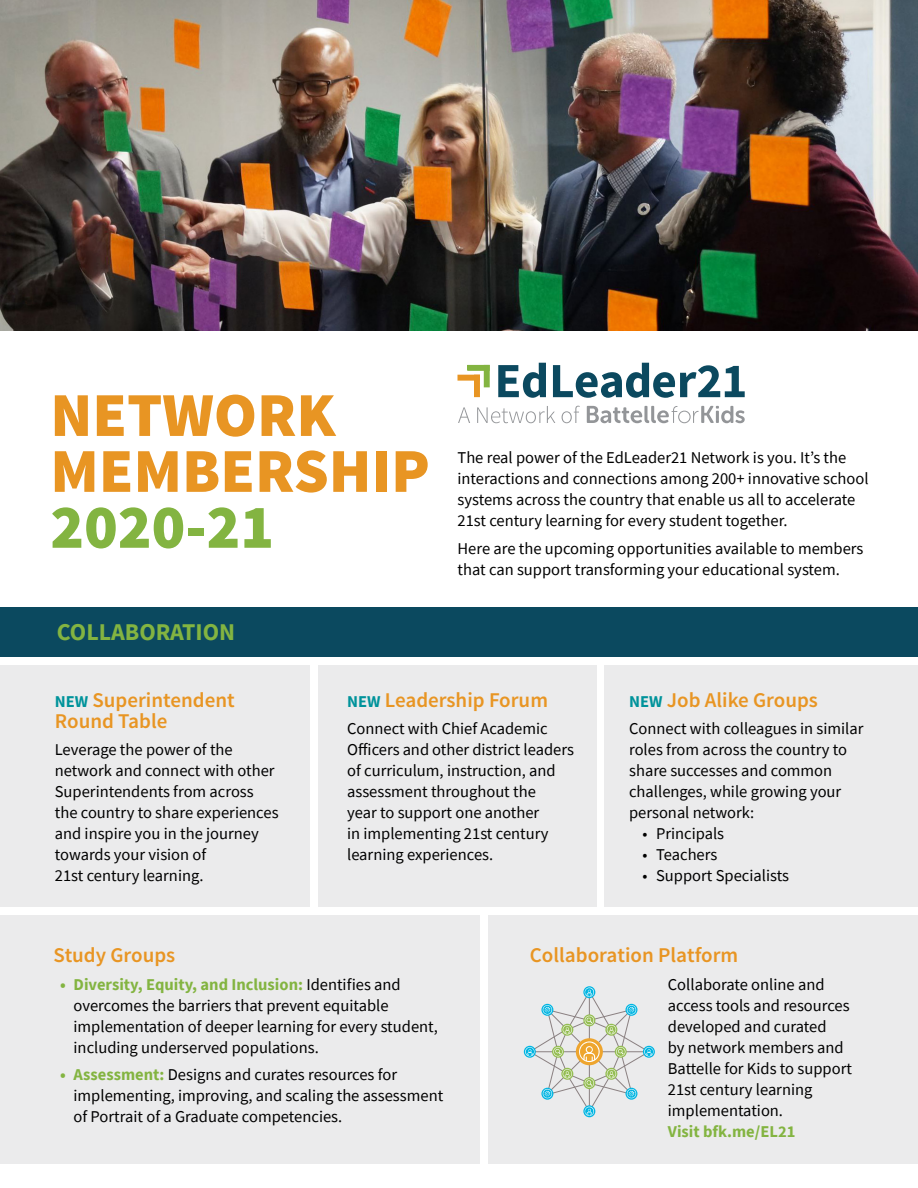
<style>
.page{position:relative;width:918px;height:1188px;background:#fff}
.page>*{position:absolute;margin:0;border:0;box-sizing:border-box;transform-origin:0 0}
.t1{font:900 62.55px/55.9px "Source Sans Pro";color:#e89523}
.t2{font:700 24px "Source Sans Pro";color:#83b441}
.t3{font:600 21px/21px "Source Sans Pro";color:#e89523}
.t4{font:16.5px/21px "Source Sans Pro";color:#000}
.s1{color:#83b441}
.s2{font-weight:700;font-size:16.5px;color:#00939b}
.s3{font-weight:700;color:#83b441}
</style>
<div class="page">
<img style="left:0;top:0;width:918px;height:330px">
<div style="left:0;top:608px;width:918px;height:49px;background:#0b495f"></div>
<div style="left:0;top:665px;width:310px;height:242px;background:#ebebec"></div>
<div style="left:319px;top:665px;width:278px;height:242px;background:#ebebec"></div>
<div style="left:0;top:915px;width:480px;height:249px;background:#ebebec"></div>
<div style="left:488px;top:915px;width:430px;height:249px;background:#ebebec"></div>
<div style="left:604px;top:665px;width:314px;height:242px;background:#ebebec"></div>
<svg style="left:458px;top:365px;width:32px;height:32px"></svg>
<svg style="left:498px;top:363px;width:48px;height:35px"></svg>
<svg style="left:553px;top:363px;width:192px;height:35px"></svg>
<svg style="left:587px;top:406px;width:158px;height:17px"></svg>
<svg style="left:458px;top:407px;width:12px;height:16px"></svg>
<svg style="left:477px;top:406px;width:78px;height:17px"></svg>
<svg style="left:562px;top:406px;width:18px;height:17px"></svg>
<svg style="left:583px;top:986px;width:12px;height:12px"></svg>
<svg style="left:525px;top:988px;width:129px;height:128px"></svg>
<p class="t1" style="left:50px;top:390px;width:381px">NETWORK<br>MEMBERSHIP<br><span class="s1">2020-21</span></p>
<p class="t2" style="left:57px;top:616px;width:180px">COLLABORATION</p>
<p class="t4" style="left:458px;top:447px;width:413px">The real power of the EdLeader21 Network is you. It’s the interactions and connections among 200+ innovative school systems across the country that enable us all to accelerate 21st century learning for every student together.</p>
<p class="t4" style="left:458px;top:538px;width:408px">Here are the upcoming opportunities available to members that can support transforming your educational system.</p>
<p class="t3" style="left:55px;top:690px;width:181px"><span class="s2">NEW</span> Superintendent<br>Round Table</p>
<p class="t4" style="left:55px;top:739px;width:225px">Leverage the power of the network and connect with other<br>Superintendents from across the country to share experiences and inspire you in the journey towards your vision of<br>21st century learning.</p>
<p class="t3" style="left:347px;top:690px;width:202px"><span class="s2">NEW</span> Leadership Forum</p>
<p class="t4" style="left:347px;top:718px;width:228px">Connect with Chief Academic<br>Officers and other district leaders of curriculum, instruction, and assessment throughout the<br>year to support one another<br>in implementing 21st century learning experiences.</p>
<p class="t3" style="left:629px;top:690px;width:190px"><span class="s2">NEW</span> Job Alike Groups</p>
<p class="t4" style="left:629px;top:718px;width:236px">Connect with colleagues in similar roles from across the country to share successes and common challenges, while growing your personal network:</p>
<p class="t4" style="left:643px;top:823px;width:83px">• Principals</p>
<p class="t4" style="left:643px;top:844px;width:76px">• Teachers</p>
<p class="t4" style="left:643px;top:865px;width:148px">• Support Specialists</p>
<p class="t3" style="left:53px;top:945px;width:123px">Study Groups</p>
<p class="t4" style="left:74px;top:973px;width:366px;text-indent:-14px"><span class="s3">• Diversity, Equity, and Inclusion:</span> Identifies and overcomes the barriers that prevent equitable implementation of deeper learning for every student, including underserved populations.</p>
<p class="t4" style="left:74px;top:1064px;width:371px;text-indent:-14px"><span class="s3">• Assessment:</span> Designs and curates resources for implementing, improving, and scaling the assessment of Portrait of a Graduate competencies.</p>
<p class="t3" style="left:530px;top:945px;width:210px">Collaboration Platform</p>
<p class="t4" style="left:668px;top:973px;width:186px">Collaborate online and access tools and resources developed and curated<br>by network members and<br>Battelle for Kids to support<br>21st century learning implementation.<br><span class="s3">Visit bfk.me/EL21</span></p>
</div>
